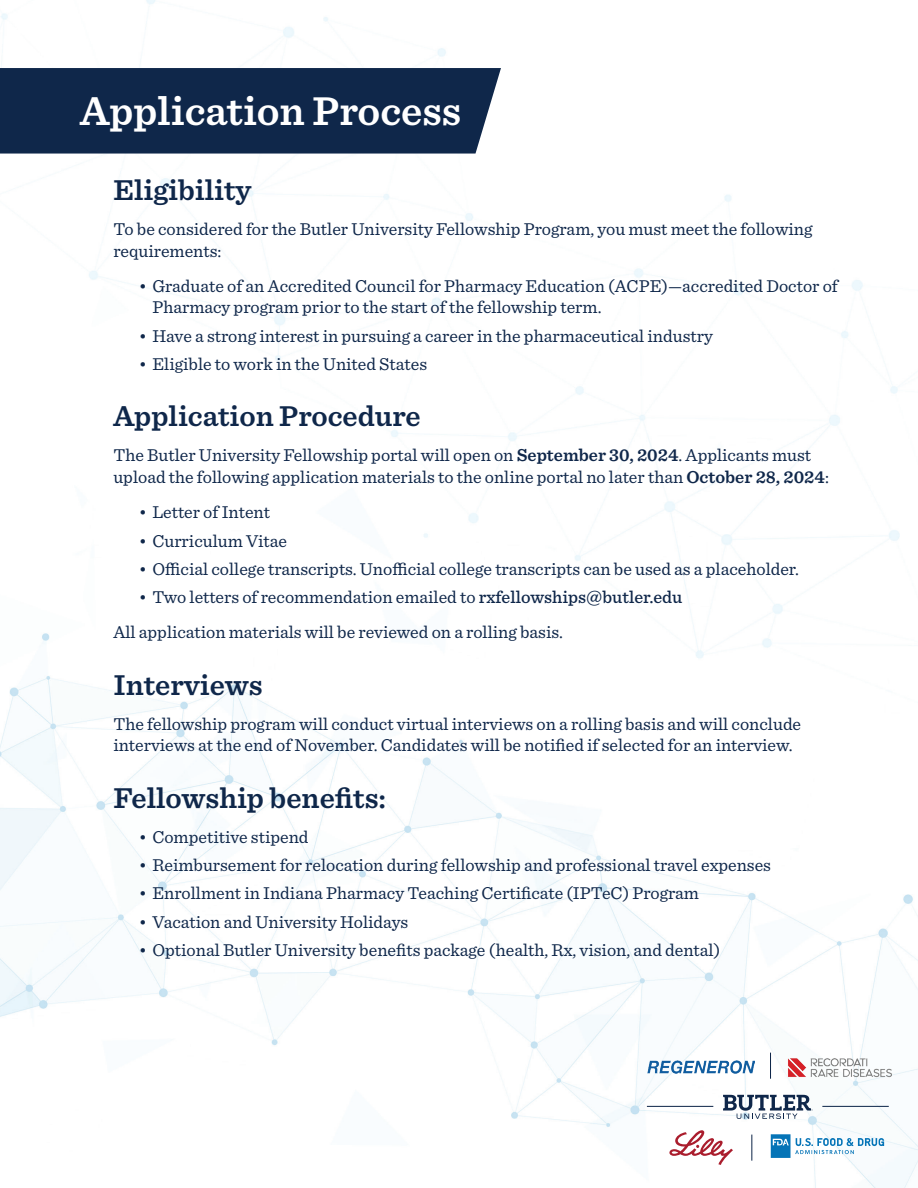
<style>
.page{position:relative;width:918px;height:1188px;background:#fff}
.page>*{position:absolute;margin:0;border:0;box-sizing:border-box;transform-origin:0 0}
.t1{font:600 42px "Sentinel";color:#fff}
.t2{font:600 30px "Sentinel";color:#0f274a}
.t3{font:18px/21.6px "Sentinel";color:#0f274a}
.s1{font-weight:600}
.s2{font-weight:500}
</style>
<div class="page">
<img style="left:0;top:0;width:918px;height:1188px">
<div style="left:0;top:68px;width:501px;height:86px;background:#0f274a"></div>
<svg style="left:669px;top:1130px;width:64px;height:35px"></svg>
<img style="left:648px;top:1061px;width:107px;height:13px">
<img style="left:786px;top:1056px;width:107px;height:23px">
<svg style="left:771px;top:1134px;width:113px;height:24px"></svg>
<svg style="left:723px;top:1095px;width:90px;height:24px"></svg>
<hr style="left:647px;top:1106px;width:66px;height:1px;background:#0f274a">
<svg style="left:770px;top:1053px;width:1px;height:26px"></svg>
<svg style="left:751px;top:1135px;width:1px;height:26px"></svg>
<hr style="left:822px;top:1106px;width:67px;height:1px;background:#0f274a">
<h1 class="t1" style="left:80px;top:78px;width:382px">Application Process</h1>
<h2 class="t2" style="left:113px;top:167px;width:139px">Eligibility</h2>
<p class="t3" style="left:113px;top:217px;width:701px">To be considered for the Butler University Fellowship Program, you must meet the following requirements:</p>
<p class="t3" style="left:152px;top:274px;width:687px;text-indent:-14px">• Graduate of an Accredited Council for Pharmacy Education (ACPE)—accredited Doctor of<br>Pharmacy program prior to the start of the fellowship term.</p>
<p class="t3" style="left:139px;top:324px;width:575px">• Have a strong interest in pursuing a career in the pharmaceutical industry</p>
<p class="t3" style="left:139px;top:352px;width:290px">• Eligible to work in the United States</p>
<h2 class="t2" style="left:113px;top:393px;width:309px">Application Procedure</h2>
<p class="t3" style="left:113px;top:444px;width:717px">The Butler University Fellowship portal will open on <span class="s1">September 30, 2024</span>. Applicants must upload the following application materials to the online portal no later than <span class="s1">October 28, 2024</span>:</p>
<p class="t3" style="left:139px;top:500px;width:133px">• Letter of Intent</p>
<p class="t3" style="left:139px;top:529px;width:150px">• Curriculum Vitae</p>
<p class="t3" style="left:139px;top:557px;width:662px">• Official college transcripts. Unofficial college transcripts can be used as a placeholder.</p>
<p class="t3" style="left:113px;top:579px;width:571px;line-height:35.1px;text-indent:26px">• Two letters of recommendation emailed to <span class="s2">rxfellowships@butler.edu<br></span>All application materials will be reviewed on a rolling basis.</p>
<h2 class="t2" style="left:113px;top:661px;width:151px">Interviews</h2>
<p class="t3" style="left:113px;top:712px;width:689px">The fellowship program will conduct virtual interviews on a rolling basis and will conclude interviews at the end of November. Candidates will be notified if selected for an interview.</p>
<h2 class="t2" style="left:113px;top:774px;width:274px">Fellowship benefits:</h2>
<p class="t3" style="left:139px;top:825px;width:171px">• Competitive stipend</p>
<p class="t3" style="left:139px;top:853px;width:634px">• Reimbursement for relocation during fellowship and professional travel expenses</p>
<p class="t3" style="left:139px;top:881px;width:562px">• Enrollment in Indiana Pharmacy Teaching Certificate (IPTeC) Program</p>
<p class="t3" style="left:139px;top:910px;width:271px">• Vacation and University Holidays</p>
<p class="t3" style="left:139px;top:938px;width:583px">• Optional Butler University benefits package (health, Rx, vision, and dental)</p>
</div>
